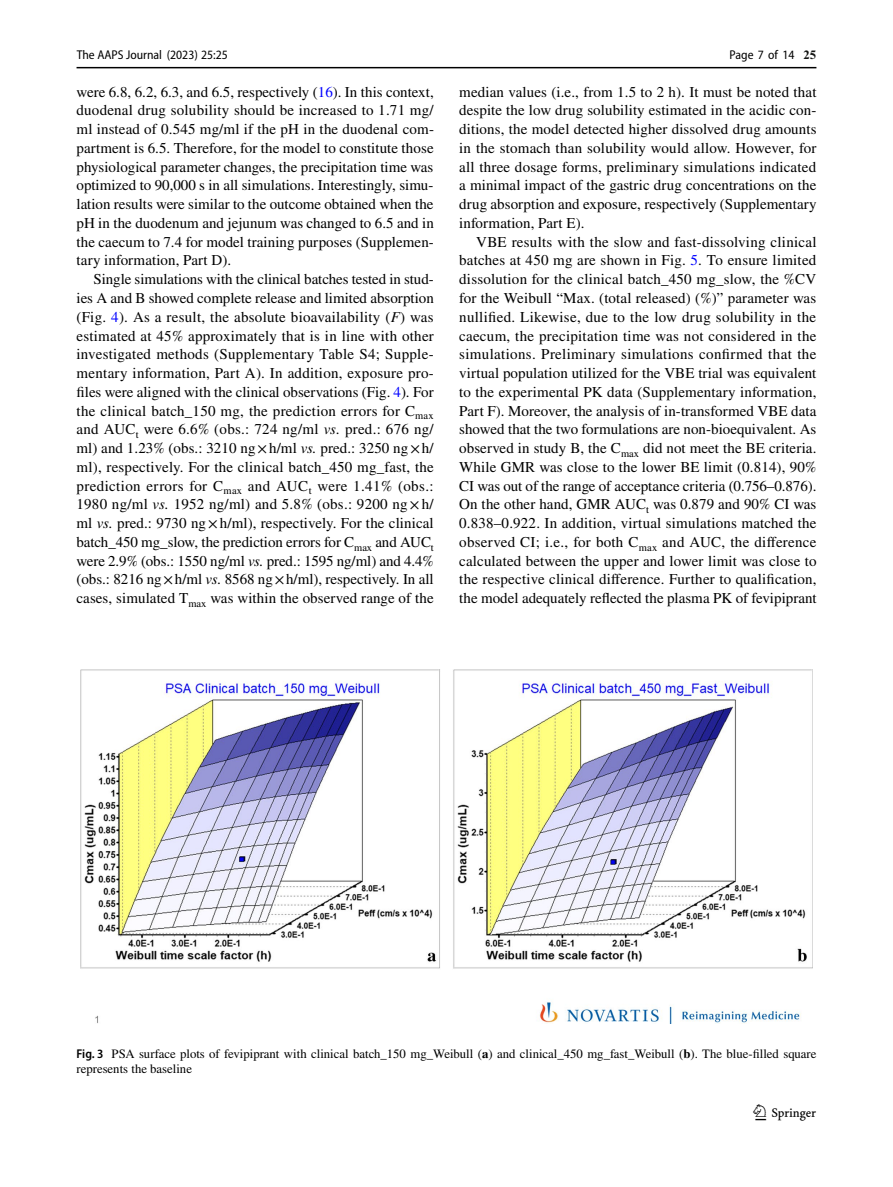
<style>
.page{position:relative;width:893px;height:1187px;background:#fff}
.page>*{position:absolute;margin:0;border:0;box-sizing:border-box;transform-origin:0 0}
.t1{font:22.5px "Springnew Regular 3";color:#000}
.t2{font:15px/18.8px "STIX";letter-spacing:.005em;color:#000;text-align:justify}
.t3{font:12.75px/15px "STIX";color:#000}
.t4{font:semi-condensed 12.75px "Myriad Pro";color:#000}
.t5{font:12.75px "Myriad Pro Semi Cn 3";letter-spacing:-.005em;color:#000}
.s1{font-family:"Myriad Pro Semi Cn 3";font-stretch:normal}
.s2{color:#00f}
.s3{font-style:italic}
.s4{font-family:"Bqdqgq Adv T Tb 8864 ccf.B";color:#131413}
.s5{font-family:"Myriad Pro";font-weight:600;font-stretch:semi-condensed}
.s6{font-weight:700}
</style>
<div class="page">
<hr style="left:77px;top:67px;width:739px;height:1px;background:#000">
<img style="left:81px;top:669px;width:731px;height:354px">
<p class="t4" style="left:77px;top:48px;width:152px">The AAPS Journal <span class="s1">(2023) 25:25</span></p>
<p class="t2" style="left:77px;top:83px;width:359px">were 6.8, 6.2, 6.3, and 6.5, respectively (<span class="s2">16</span>). In this context, duodenal drug solubility should be increased to 1.71 mg/ ml instead of 0.545 mg/ml if the pH in the duodenal com&shy;partment is 6.5. Therefore, for the model to constitute those physiological parameter changes, the precipitation time was optimized to 90,000 s in all simulations. Interestingly, simu&shy;lation results were similar to the outcome obtained when the pH in the duodenum and jejunum was changed to 6.5 and in the caecum to 7.4 for model training purposes (Supplemen&shy;tary information, Part D).</p>
<p class="t2" style="left:77px;top:271px;width:359px;text-indent:17px">Single simulations with the clinical batches tested in stud&shy;ies A and B showed complete release and limited absorption (Fig. <span class="s2">4</span>). As a result, the absolute bioavailability (<span class="s3">F</span>) was estimated at 45% approximately that is in line with other investigated methods (Supplementary Table S4; Supple&shy;mentary information, Part A). In addition, exposure pro&shy;files were aligned with the clinical observations (Fig. <span class="s2">4</span>). For the clinical batch_150 mg, the prediction errors for C<sub>max </sub>and AUC<sub>t</sub> were 6.6% (obs.: 724 ng/ml <span class="s3">vs.</span> pred.: 676 ng/ ml) and 1.23% (obs.: 3210 ng×h/ml <span class="s3">vs.</span> pred.: 3250 ng×h/ ml), respectively. For the clinical batch_450 mg_fast, the prediction errors for C<sub>max</sub> and AUC<sub>t</sub> were 1.41% (obs.:<br>1980 ng/ml <span class="s3">vs.</span> 1952 ng/ml) and 5.8% (obs.: 9200 ng×h/ ml <span class="s3">vs.</span> pred.: 9730 ng×h/ml), respectively. For the clinical batch_450 mg_slow, the prediction errors for C<sub>max</sub> and AUC<sub>t </sub>were 2.9% (obs.: 1550 ng/ml <span class="s3">vs.</span> pred.: 1595 ng/ml) and 4.4% (obs.: 8216 ng×h/ml <span class="s3">vs.</span> 8568 ng×h/ml), respectively. In all cases, simulated T<sub>max</sub> was within the observed range of the</p>
<p class="t5" style="left:729px;top:48px;width:88px">Page 7 of 14 <span class="s4">25</span></p>
<p class="t2" style="left:459px;top:83px;width:359px">median values (i.e., from 1.5 to 2 h). It must be noted that despite the low drug solubility estimated in the acidic con&shy;ditions, the model detected higher dissolved drug amounts in the stomach than solubility would allow. However, for all three dosage forms, preliminary simulations indicated a minimal impact of the gastric drug concentrations on the drug absorption and exposure, respectively (Supplementary information, Part E).</p>
<p class="t2" style="left:459px;top:233px;width:359px;text-indent:17px">VBE results with the slow and fast-dissolving clinical batches at 450 mg are shown in Fig. <span class="s2">5</span>. To ensure limited dissolution for the clinical batch_450 mg_slow, the %CV for the Weibull “Max. (total released) (%)” parameter was nullified. Likewise, due to the low drug solubility in the caecum, the precipitation time was not considered in the simulations. Preliminary simulations confirmed that the virtual population utilized for the VBE trial was equivalent to the experimental PK data (Supplementary information, Part F). Moreover, the analysis of in-transformed VBE data showed that the two formulations are non-bioequivalent. As observed in study B, the C<sub>max</sub> did not meet the BE criteria.<br>While GMR was close to the lower BE limit (0.814), 90% CI was out of the range of acceptance criteria (0.756–0.876).<br>On the other hand, GMR AUC<sub>t</sub> was 0.879 and 90% CI was 0.838–0.922. In addition, virtual simulations matched the observed CI; i.e., for both C<sub>max</sub> and AUC, the difference calculated between the upper and lower limit was close to the respective clinical difference. Further to qualification, the model adequately reflected the plasma PK of fevipiprant</p>
<p class="t3" style="left:77px;top:1047px;width:741px"><span class="s5">Fig. 3</span> PSA surface plots of fevipiprant with clinical batch_150 mg_Weibull (<span class="s6">a</span>) and clinical_450 mg_fast_Weibull (<span class="s6">b</span>). The blue-filled square represents the baseline</p>
<h1 class="t1" style="left:755px;top:1104px;width:62px">1 3</h1>
</div>
